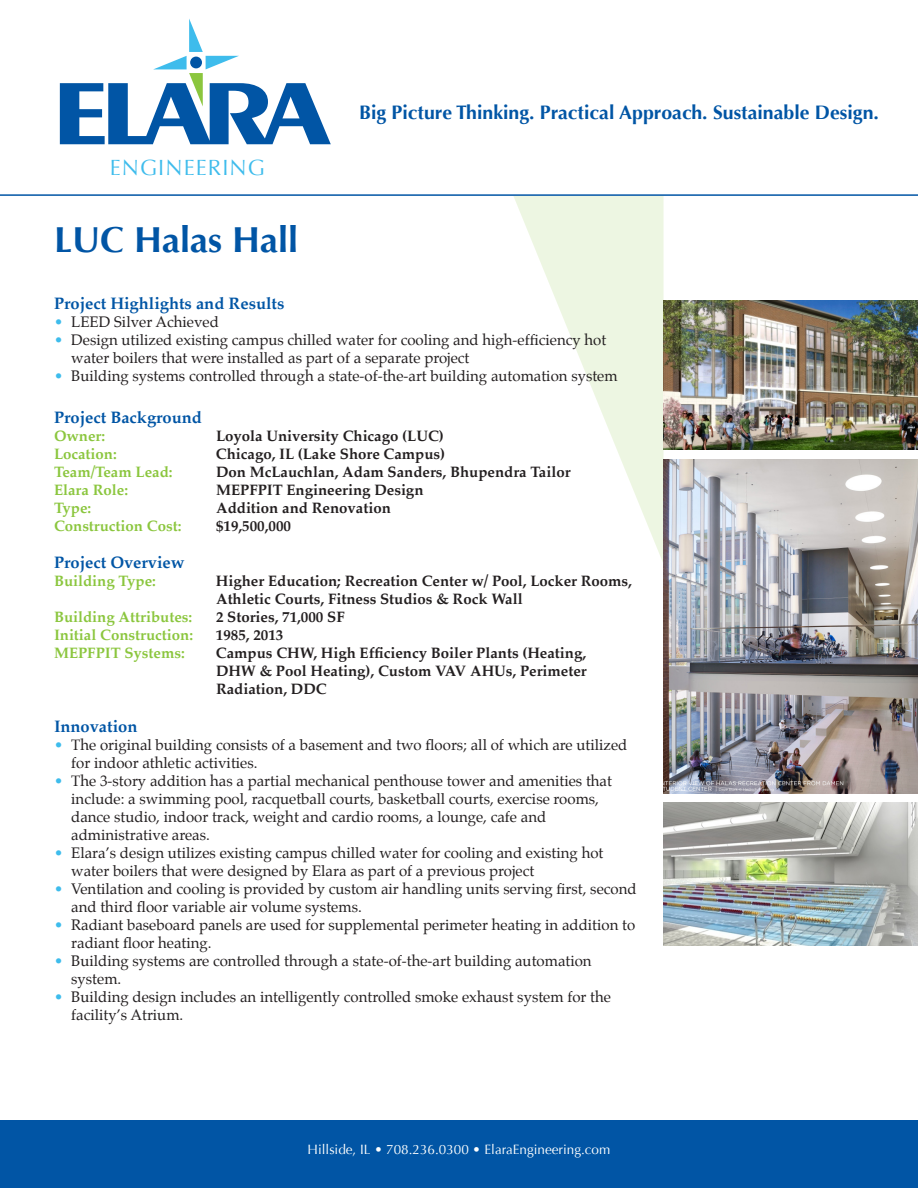
<style>
.page{position:relative;width:918px;height:1188px;background:#fff}
.page>*{position:absolute;margin:0;border:0;box-sizing:border-box;transform-origin:0 0}
.t1{font:700 36px "Optima";color:#0155a5}
.t2{font:22.05px "Optima";letter-spacing:.05em;color:#3ebcec}
.t3{font:700 19.5px "Optima";color:#0155a5}
.t4{font:700 16.5px "Palatino";color:#0155a5}
.t5{font:15px/18px "Palatino";color:#231f20}
.t6{font:700 15px/18px "Palatino";color:#231f20}
.t7{font:700 15px "Palatino";color:#8bc63e}
.t8{font:13.5px "Optima";color:#fff}
.s1{color:#3ebcec}
</style>
<div class="page">
<svg style="left:513px;top:196px;width:151px;height:368px"></svg>
<svg style="left:60px;top:19px;width:271px;height:125px"></svg>
<div style="left:0;top:1120px;width:918px;height:68px;background:#0155a5"></div>
<hr style="left:0;top:194px;width:918px;height:2px;background:#0155a5">
<img style="left:664px;top:459px;width:254px;height:335px">
<img style="left:664px;top:803px;width:254px;height:143px">
<img style="left:664px;top:300px;width:254px;height:150px">
<p class="t2" style="left:110px;top:154px;width:157px">ENGINEERING</p>
<p class="t1" style="left:54px;top:219px;width:246px">LUC Halas Hall</p>
<p class="t3" style="left:359px;top:101px;width:521px">Big Picture Thinking. Practical Approach. Sustainable Design.</p>
<p class="t4" style="left:54px;top:289px;width:232px">Project Highlights and Results</p>
<p class="t5" style="left:54px;top:313px;width:166px"><span class="s1">•</span> LEED Silver Achieved</p>
<p class="t5" style="left:71px;top:331px;width:537px;text-indent:-17px"><span class="s1">•</span> Design utilized existing campus chilled water for cooling and high-efficiency hot water boilers that were installed as part of a separate project</p>
<p class="t5" style="left:54px;top:367px;width:565px"><span class="s1">•</span> Building systems controlled through a state-of-the-art building automation system</p>
<p class="t4" style="left:54px;top:403px;width:150px">Project Background</p>
<p class="t7" style="left:54px;top:423px;width:53px">Owner:</p>
<p class="t6" style="left:216px;top:426px;width:229px">Loyola University Chicago (LUC)</p>
<p class="t7" style="left:54px;top:441px;width:64px">Location:</p>
<p class="t6" style="left:216px;top:444px;width:231px">Chicago, IL (Lake Shore Campus)</p>
<p class="t7" style="left:54px;top:459px;width:120px">Team/Team Lead:</p>
<p class="t6" style="left:216px;top:462px;width:356px">Don McLauchlan, Adam Sanders, Bhupendra Tailor</p>
<p class="t7" style="left:54px;top:477px;width:76px">Elara Role:</p>
<p class="t6" style="left:216px;top:480px;width:209px">MEPFPIT Engineering Design</p>
<p class="t7" style="left:54px;top:495px;width:39px">Type:</p>
<p class="t6" style="left:216px;top:498px;width:176px">Addition and Renovation</p>
<p class="t7" style="left:54px;top:513px;width:129px">Construction Cost:</p>
<p class="t6" style="left:216px;top:516px;width:76px">$19,500,000</p>
<p class="t4" style="left:54px;top:549px;width:132px">Project Overview</p>
<p class="t7" style="left:54px;top:568px;width:103px">Building Type:</p>
<p class="t6" style="left:216px;top:572px;width:418px">Higher Education; Recreation Center w/ Pool, Locker Rooms,<br>Athletic Courts, Fitness Studios &amp; Rock Wall</p>
<p class="t7" style="left:54px;top:604px;width:140px">Building Attributes:</p>
<p class="t6" style="left:216px;top:608px;width:130px">2 Stories, 71,000 SF</p>
<p class="t7" style="left:54px;top:622px;width:141px">Initial Construction:</p>
<p class="t6" style="left:216px;top:626px;width:69px">1985, 2013</p>
<p class="t7" style="left:54px;top:640px;width:132px">MEPFPIT Systems:</p>
<p class="t6" style="left:216px;top:644px;width:372px;text-align:justify">Campus CHW, High Efficiency Boiler Plants (Heating, DHW &amp; Pool Heating), Custom VAV AHUs, Perimeter Radiation, DDC</p>
<p class="t4" style="left:54px;top:712px;width:85px">Innovation</p>
<p class="t5" style="left:71px;top:736px;width:558px;text-indent:-17px"><span class="s1">•</span> The original building consists of a basement and two floors; all of which are utilized for indoor athletic activities.</p>
<p class="t5" style="left:71px;top:772px;width:542px;text-indent:-17px"><span class="s1">•</span> The 3-story addition has a partial mechanical penthouse tower and amenities that include: a swimming pool, racquetball courts, basketball courts, exercise rooms, dance studio, indoor track, weight and cardio rooms, a lounge, cafe and administrative areas.</p>
<p class="t5" style="left:71px;top:844px;width:534px;text-indent:-17px"><span class="s1">•</span> Elara’s design utilizes existing campus chilled water for cooling and existing hot water boilers that were designed by Elara as part of a previous project</p>
<p class="t5" style="left:71px;top:880px;width:567px;text-indent:-17px"><span class="s1">•</span> Ventilation and cooling is provided by custom air handling units serving first, second and third floor variable air volume systems.</p>
<p class="t5" style="left:71px;top:916px;width:566px;text-indent:-17px"><span class="s1">•</span> Radiant baseboard panels are used for supplemental perimeter heating in addition to radiant floor heating.</p>
<p class="t5" style="left:71px;top:952px;width:522px;text-indent:-17px"><span class="s1">•</span> Building systems are controlled through a state-of-the-art building automation system.</p>
<p class="t5" style="left:71px;top:988px;width:541px;text-indent:-17px"><span class="s1">•</span> Building design includes an intelligently controlled smoke exhaust system for the facility’s Atrium.</p>
<p class="t8" style="left:308px;top:1142px;width:304px">Hillside, IL • 708.236.0300 • ElaraEngineering.com</p>
</div>
